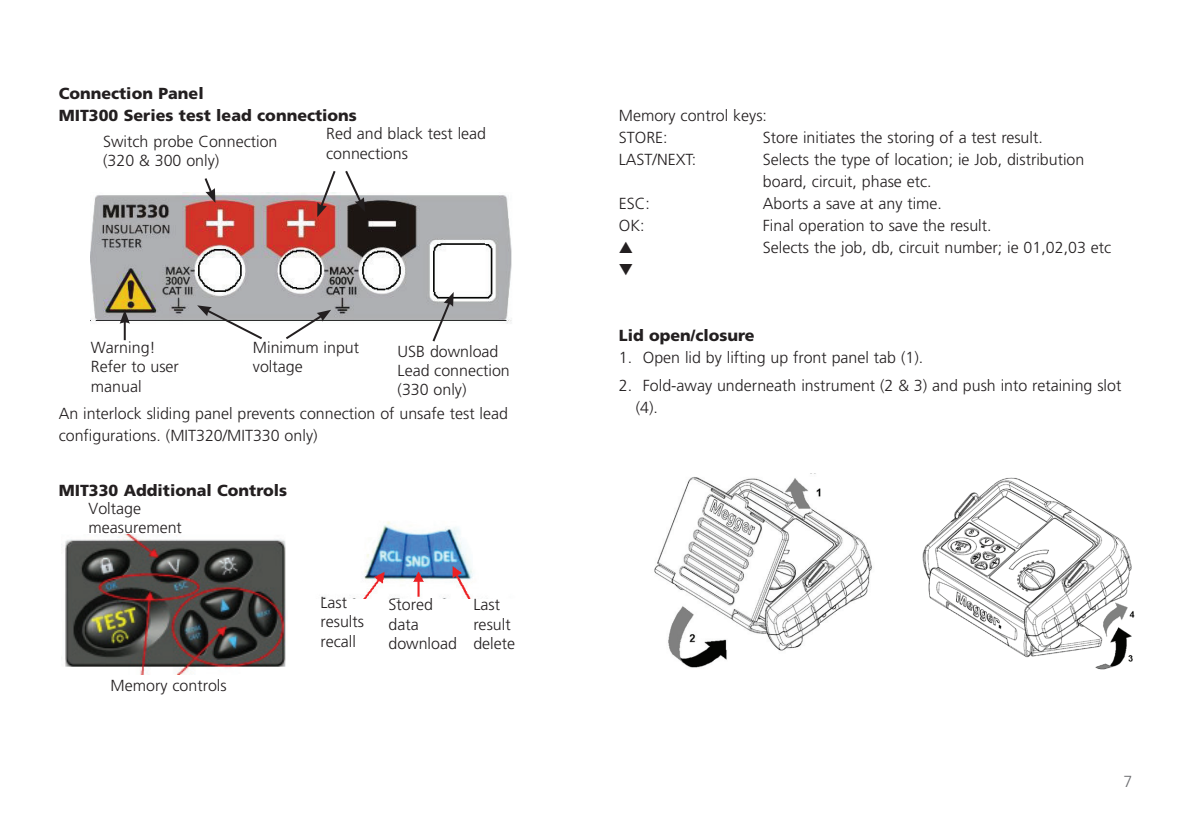
<style>
.page{position:relative;width:1191px;height:828px;background:#fff}
.page>*{position:absolute;margin:0;border:0;box-sizing:border-box;transform-origin:0 0}
.t1{font:300 16px/19.2px "Frutiger LT Pro";color:#231f20}
.t2{font:900 16px/22px "Frutiger LT Pro";color:#231f20}
.t3{font:300 16px "Frutiger LT Pro";color:#6c6d70}
</style>
<div class="page">
<img style="left:654px;top:473px;width:218px;height:195px">
<img style="left:922px;top:477px;width:213px;height:193px">
<img style="left:91px;top:193px;width:421px;height:131px">
<img style="left:61px;top:534px;width:225px;height:140px">
<img style="left:322px;top:521px;width:151px;height:77px">
<svg style="left:203px;top:178px;width:12px;height:25px"></svg>
<svg style="left:317px;top:171px;width:20px;height:46px"></svg>
<svg style="left:343px;top:171px;width:22px;height:41px"></svg>
<svg style="left:120px;top:310px;width:10px;height:30px"></svg>
<svg style="left:197px;top:305px;width:67px;height:35px"></svg>
<svg style="left:284px;top:310px;width:47px;height:29px"></svg>
<svg style="left:431px;top:292px;width:23px;height:50px"></svg>
<p class="t2" style="left:59px;top:82px;width:300px">Connection Panel<br>MIT300 Series test lead connections</p>
<p class="t1" style="left:103px;top:132px;width:176px">Switch probe Connection (320 &amp; 300 only)</p>
<p class="t1" style="left:326px;top:124px;width:162px">Red and black test lead connections</p>
<p class="t1" style="left:91px;top:338px;width:90px">Warning!<br>Refer to user manual</p>
<p class="t1" style="left:253px;top:338px;width:108px">Minimum input voltage</p>
<p class="t1" style="left:397px;top:342px;width:114px">USB download<br>Lead connection (330 only)</p>
<p class="t1" style="left:59px;top:402px;width:451px;line-height:22px">An interlock sliding panel prevents connection of unsafe test lead configurations. (MIT320/MIT330 only)</p>
<p class="t2" style="left:59px;top:479px;width:230px">MIT330 Additional Controls</p>
<p class="t1" style="left:89px;top:499px;width:95px">Voltage measurement</p>
<p class="t1" style="left:111px;top:676px;width:117px">Memory controls</p>
<p class="t1" style="left:320px;top:593px;width:45px">Last results recall</p>
<p class="t1" style="left:388px;top:595px;width:70px">Stored data download</p>
<p class="t1" style="left:473px;top:595px;width:43px">Last result delete</p>
<p class="t1" style="left:619px;top:105px;width:150px;line-height:22px">Memory control keys:<br>STORE:</p>
<p class="t1" style="left:763px;top:128px;width:281px">Store initiates the storing of a test result.</p>
<p class="t1" style="left:619px;top:150px;width:79px">LAST/NEXT:</p>
<p class="t1" style="left:763px;top:149px;width:323px;line-height:22px">Selects the type of location; ie Job, distribution board, circuit, phase etc.</p>
<p class="t1" style="left:619px;top:194px;width:33px">ESC:</p>
<p class="t1" style="left:763px;top:194px;width:181px">Aborts a save at any time.</p>
<p class="t1" style="left:619px;top:216px;width:27px">OK:</p>
<p class="t1" style="left:763px;top:216px;width:230px">Final operation to save the result.</p>
<p class="t1" style="left:763px;top:238px;width:350px">Selects the job, db, circuit number; ie 01,02,03 etc</p>
<p class="t2" style="left:619px;top:324px;width:137px">Lid open/closure</p>
<p class="t1" style="left:619px;top:348px;width:306px">1. Open lid by lifting up front panel tab (1).</p>
<p class="t1" style="left:636px;top:374px;width:487px;line-height:22px;text-indent:-17px">2. Fold-away underneath instrument (2 &amp; 3) and push into retaining slot (4).</p>
<p class="t3" style="left:1123px;top:772px;width:10px">7</p>
</div>
